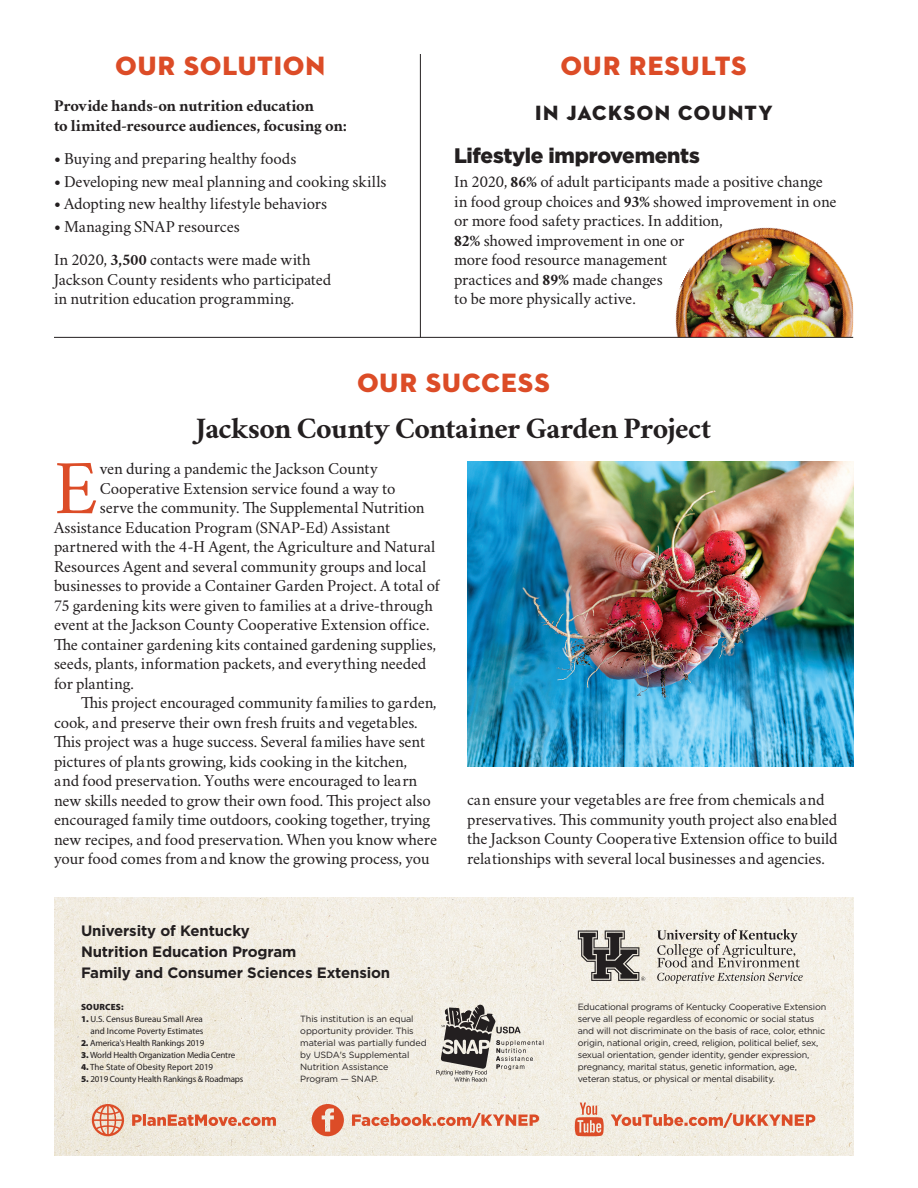
<style>
.page{position:relative;width:918px;height:1188px;background:#fff}
.page>*{position:absolute;margin:0;border:0;box-sizing:border-box;transform-origin:0 0}
.Body{font:75.45px "Crimson";color:#dc4c27}
.Headline{font:700 30px "Crimson";letter-spacing:-.02em;color:#231f20}
.Section_Heading{font:27px "Neutraface 2 Display Titling";letter-spacing:.04em;color:#dc4c27}
.Subhead{font:900 21px "Gotham";letter-spacing:-.015em;color:#231f20}
.Body_Front{font:21px "Neutraface 2 Display Titling";letter-spacing:.065em;color:#231f20}
.Body-2{font:16.5px/19.5px "Crimson";letter-spacing:-.01em;color:#231f20}
.Body_Front-2{font:16.5px/19.5px "Crimson";letter-spacing:-.01em;color:#231f20}
.Body_Front-3{font:700 16.5px/19.5px "Crimson";letter-spacing:-.01em;color:#231f20}
.Credit_box_heading{font:700 15px "Gotham";letter-spacing:-.01em;color:#231f20}
.t1{font:9px/12px "Gotham";letter-spacing:-.02em;color:#231f20}
.Sources{font:9px "Myriad Pro";letter-spacing:-.02em;color:#231f20}
.Sources-2{font:9px/12px "Myriad Pro";color:#231f20;text-align:right}
.Sources-3{font:900 9px "Myriad Pro";letter-spacing:.02em;color:#231f20}
.s1{font-weight:700}
.s2{font-weight:900}
</style>
<div class="page">
<img style="left:54px;top:897px;width:799px;height:259px">
<img style="left:671px;top:227px;width:182px;height:110px">
<hr style="left:420px;top:54px;width:1px;height:283px;background:#231f20">
<hr style="left:54px;top:337px;width:799px;height:1px;background:#231f20">
<svg style="left:578px;top:931px;width:67px;height:50px;background:#8c8883"></svg>
<svg style="left:657px;top:929px;width:146px;height:54px;background:#cdc9c1"></svg>
<svg style="left:436px;top:1005px;width:108px;height:77px;background:#b7b3ad"></svg>
<svg style="left:312px;top:1104px;width:32px;height:32px"></svg>
<svg style="left:352px;top:1113px;width:187px;height:15px;background:#e8ad98"></svg>
<svg style="left:132px;top:1114px;width:144px;height:12px;background:#e59a81"></svg>
<svg style="left:92px;top:1104px;width:32px;height:32px"></svg>
<svg style="left:611px;top:1113px;width:204px;height:15px;background:#e8ae99"></svg>
<svg style="left:575px;top:1103px;width:29px;height:33px"></svg>
<img style="left:467px;top:462px;width:386px;height:304px">
<p class="Section_Heading" style="left:115px;top:49px;width:211px">OUR SOLUTION</p>
<p class="Section_Heading" style="left:561px;top:49px;width:187px">OUR RESULTS</p>
<p class="Body_Front-3" style="left:54px;top:96px;width:295px">Provide hands-on nutrition education<br>to limited-resource audiences, focusing on:</p>
<p class="Body_Front-2" style="left:54px;top:148px;width:244px"><span class="s1">•</span> Buying and preparing healthy foods</p>
<p class="Body_Front-2" style="left:54px;top:170px;width:334px"><span class="s1">•</span> Developing new meal planning and cooking skills</p>
<p class="Body_Front-2" style="left:54px;top:193px;width:275px"><span class="s1">•</span> Adopting new healthy lifestyle behaviors</p>
<p class="Body_Front-2" style="left:54px;top:216px;width:187px"><span class="s1">•</span> Managing SNAP resources</p>
<p class="Body_Front-2" style="left:54px;top:249px;width:279px">In 2020, <span class="s1">3,500</span> contacts were made with<br>Jackson County residents who participated in nutrition education programming.</p>
<p class="Body_Front" style="left:535px;top:99px;width:239px">IN JACKSON COUNTY</p>
<p class="Subhead" style="left:454px;top:141px;width:247px">Lifestyle improvements</p>
<p class="Body_Front-2" style="left:454px;top:171px;width:384px">In 2020, <span class="s1">86%</span> of adult participants made a positive change in food group choices and <span class="s1">93%</span> showed improvement in one or more food safety practices. In addition,<br><span class="s1">82%</span> showed improvement in one or<br>more food resource management<br>practices and <span class="s1">89%</span> made changes<br>to be more physically active.</p>
<p class="Section_Heading" style="left:357px;top:366px;width:194px">OUR SUCCESS</p>
<p class="Headline" style="left:196px;top:406px;width:516px">Jackson County Container Garden Project</p>
<p class="Body" style="left:54px;top:437px;width:46px">E</p>
<p class="Body-2" style="left:100px;top:458px;width:280px">ven during a pandemic the Jackson County</p>
<p class="Body-2" style="left:100px;top:477px;width:297px">Cooperative Extension service found a way to</p>
<p class="Body-2" style="left:100px;top:497px;width:326px">serve the community. The Supplemental Nutrition</p>
<p class="Body-2" style="left:54px;top:516px;width:338px">Assistance Education Program (SNAP-Ed) Assistant</p>
<p class="Body-2" style="left:54px;top:536px;width:383px">partnered with the 4-H Agent, the Agriculture and Natural</p>
<p class="Body-2" style="left:54px;top:555px;width:374px">Resources Agent and several community groups and local</p>
<p class="Body-2" style="left:54px;top:575px;width:387px">businesses to provide a Container Garden Project. A total of</p>
<p class="Body-2" style="left:54px;top:594px;width:381px">75 gardening kits were given to families at a drive-through</p>
<p class="Body-2" style="left:54px;top:614px;width:377px">event at the Jackson County Cooperative Extension office.</p>
<p class="Body-2" style="left:54px;top:633px;width:384px">The container gardening kits contained gardening supplies,</p>
<p class="Body-2" style="left:54px;top:653px;width:374px">seeds, plants, information packets, and everything needed</p>
<p class="Body-2" style="left:54px;top:672px;width:81px">for planting.</p>
<p class="Body-2" style="left:54px;top:692px;width:385px;text-indent:27px">This project encouraged community families to garden, cook, and preserve their own fresh fruits and vegetables.<br>This project was a huge success. Several families have sent pictures of plants growing, kids cooking in the kitchen,<br>and food preservation. Youths were encouraged to learn new skills needed to grow their own food. This project also encouraged family time outdoors, cooking together, trying new recipes, and food preservation. When you know where your food comes from and know the growing process, you</p>
<p class="Credit_box_heading" style="left:81px;top:921px;width:170px">University of Kentucky</p>
<p class="Credit_box_heading" style="left:81px;top:942px;width:217px">Nutrition Education Program</p>
<p class="Credit_box_heading" style="left:81px;top:963px;width:311px">Family and Consumer Sciences Extension</p>
<p class="t1" style="left:300px;top:1013px;width:128px">This institution is an equal opportunity provider. This material was partially funded by USDA's Supplemental<br>Nutrition Assistance<br>Program — SNAP.</p>
<p class="Sources-3" style="left:81px;top:1002px;width:44px">SOURCES:</p>
<p class="Sources-2" style="left:81px;top:1013px;width:124px"><span class="s2">1.</span> U.S. Census Bureau Small Area and Income Poverty Estimates</p>
<p class="Sources" style="left:81px;top:1038px;width:125px"><span class="s2">2.</span> America's Health Rankings 2019</p>
<p class="Sources" style="left:81px;top:1050px;width:156px"><span class="s2">3.</span> World Health Organization Media Centre</p>
<p class="Sources-2" style="left:81px;top:1061px;width:134px"><span class="s2">4.</span> The State of Obesity Report 2019</p>
<p class="Sources" style="left:81px;top:1074px;width:164px"><span class="s2">5.</span> 2019 County Health Rankings &amp; Roadmaps</p>
<p class="Body-2" style="left:467px;top:789px;width:372px">can ensure your vegetables are free from chemicals and preservatives. This community youth project also enabled the Jackson County Cooperative Extension office to build relationships with several local businesses and agencies.</p>
<p class="t1" style="left:578px;top:1001px;width:250px">Educational programs of Kentucky Cooperative Extension serve all people regardless of economic or social status and will not discriminate on the basis of race, color, ethnic origin, national origin, creed, religion, political belief, sex, sexual orientation, gender identity, gender expression, pregnancy, marital status, genetic information, age, veteran status, or physical or mental disability.</p>
</div>
